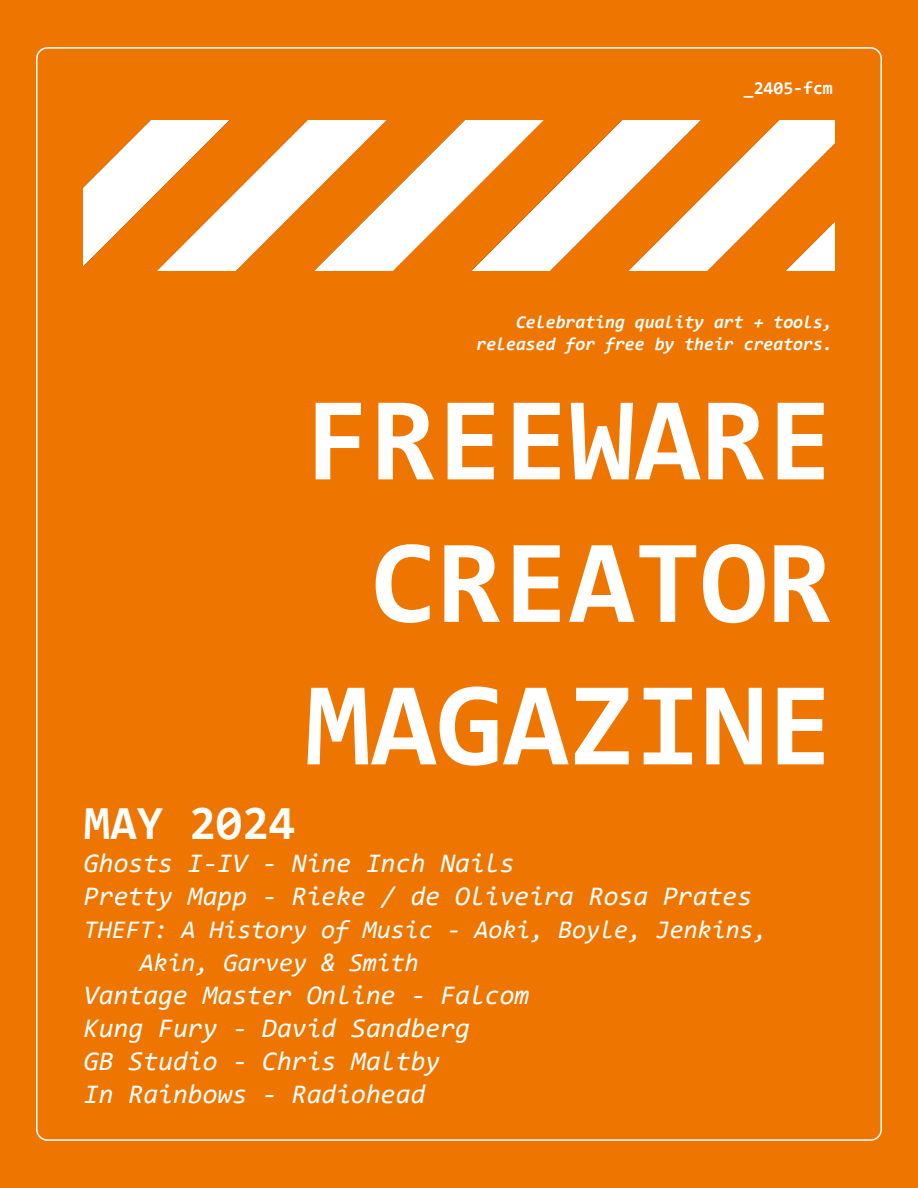
<style>
.page{position:relative;width:918px;height:1188px;background:#fff}
.page>*{position:absolute;margin:0;border:0;box-sizing:border-box;transform-origin:0 0}
.t1{font:700 120px/142.5px "Consolas";color:#fff;text-align:center}
.t2{font:700 48px "Consolas";color:#fff}
.t3{font:italic 27px/33px "Consolas";color:#fff}
.t4{font:italic 25.5px/33px "Consolas";color:#fff}
.t5{font:italic 700 18px/22.5px "Consolas";color:#fff;text-align:right}
.t6{font:700 18px "Consolas";color:#fff}
</style>
<div class="page">
<div style="left:627px;top:1px;width:291px;height:1187px;background:#ee7600"></div>
<div style="left:268px;top:505px;width:359px;height:683px;background:#ee7600"></div>
<div style="left:0;top:1px;width:268px;height:1187px;background:#ee7600"></div>
<div style="left:267px;top:0;width:360px;height:505px;background:#ee7600"></div>
<img style="left:84px;top:120px;width:750px;height:150px">
<p class="t6" style="left:744px;top:80px;width:91px">_2405‐fcm</p>
<p class="t5" style="left:476px;top:312px;width:358px">Celebrating quality art + tools, released for free by their creators.</p>
<h1 class="t1" style="left:305px;top:379px;width:529px">FREEWARE<br>CREATOR<br>MAGAZINE</h1>
<h2 class="t2" style="left:84px;top:804px;width:213px">MAY 2024</h2>
<p class="t3" style="left:84px;top:849px;width:670px">Ghosts I‐IV ‐ Nine Inch Nails<br>Pretty Mapp ‐ Rieke / de Oliveira Rosa Prates</p>
<p class="t4" style="left:140px;top:915px;width:629px;text-indent:-56px">THEFT: A History of Music ‐ Aoki, Boyle, Jenkins,<br>Akin, Garvey &amp; Smith</p>
<p class="t3" style="left:84px;top:981px;width:447px">Vantage Master Online ‐ Falcom<br>Kung Fury ‐ David Sandberg<br>GB Studio ‐ Chris Maltby<br>In Rainbows ‐ Radiohead</p>
</div>
